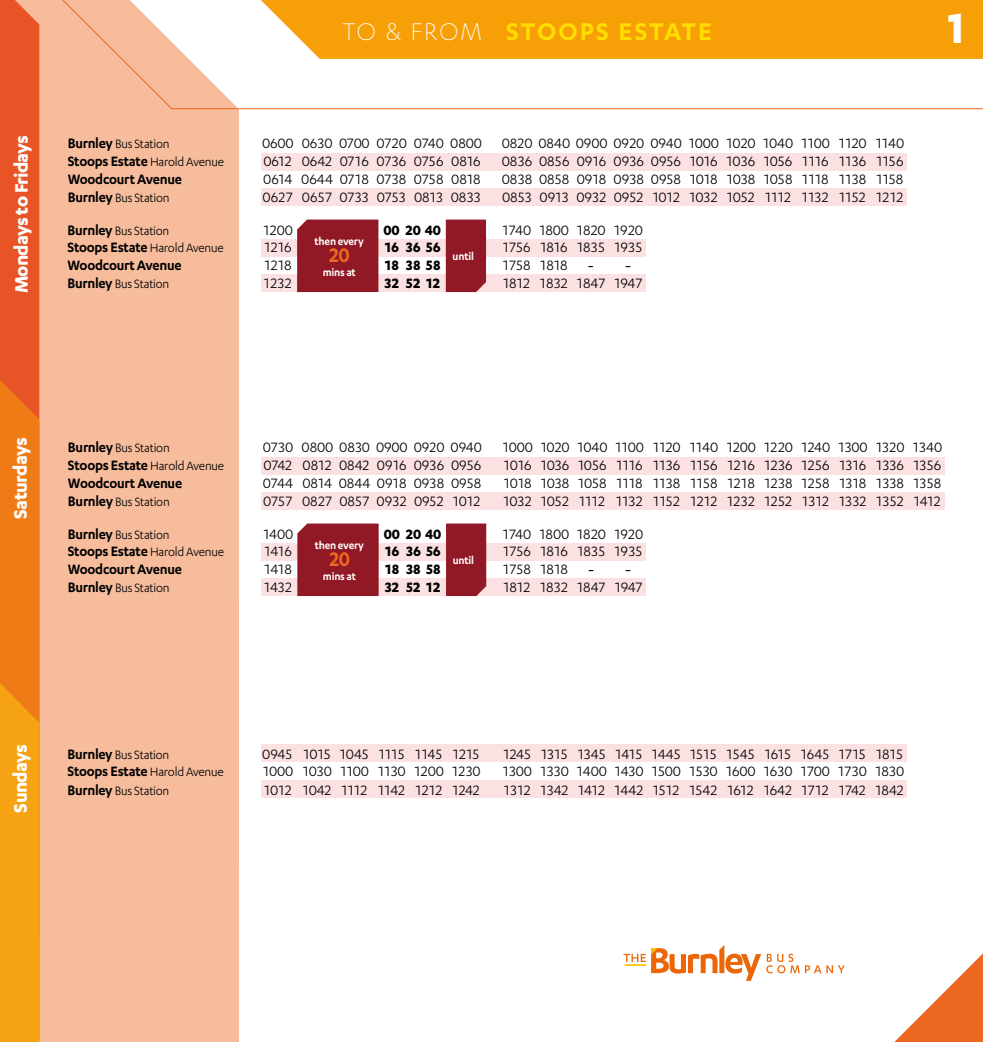
<style>
.page{position:relative;width:983px;height:1042px;background:#fff}
.page>*{position:absolute;margin:0;border:0;box-sizing:border-box;transform-origin:0 0}
.t1{font:700 49px "Karbon";color:#fff}
.t2{font:600 28px "Karbon";letter-spacing:.065em;color:#fd0}
.t3{font:600 22.75px "Karbon";color:#ec671f;scale:.95 1}
.t4{font:700 21px "Karbon";letter-spacing:-.035em;color:#fff}
.t5{font:21px "Karbon";color:#000}
.t6{font:15.75px "Karbon";letter-spacing:-.065em;color:#000}
.t7{font:600 15.75px "Karbon";letter-spacing:-.015em;color:#000;scale:.95 1}
.t8{font:15.75px "Karbon";letter-spacing:-.045em;color:#000}
.t9{font:15.75px "Karbon";letter-spacing:-.09em;color:#000}
.t10{font:700 15.75px "Karbon";letter-spacing:-.045em;color:#000}
.t11{font:15.75px "Karbon";letter-spacing:-.035em;color:#000}
.t12{font:15.75px "Karbon";letter-spacing:-.03em;color:#000}
.t13{font:14px "Karbon";letter-spacing:-.015em;color:#000;scale:.95 1}
.t14{font:600 12.25px "Karbon";letter-spacing:-.015em;color:#fff;scale:.95 1}
.s1{font-weight:300;color:#fff}
.s2{font-weight:600;font-size:15.75px}
.s3{font-weight:400;font-size:14px}
.s4{font-size:21px}
</style>
<div class="page">
<div style="left:261px;top:744px;width:645px;height:18px;background:#fbe1e1"></div>
<div style="left:261px;top:780px;width:645px;height:18px;background:#fbe1e1"></div>
<div style="left:261px;top:543px;width:384px;height:18px;background:#fbe1e1"></div>
<div style="left:261px;top:578px;width:384px;height:18px;background:#fbe1e1"></div>
<div style="left:261px;top:457px;width:683px;height:18px;background:#fbe1e1"></div>
<div style="left:261px;top:492px;width:683px;height:18px;background:#fbe1e1"></div>
<div style="left:261px;top:239px;width:384px;height:18px;background:#fbe1e1"></div>
<div style="left:261px;top:274px;width:384px;height:18px;background:#fbe1e1"></div>
<div style="left:261px;top:153px;width:645px;height:17px;background:#fbe1e1"></div>
<div style="left:261px;top:188px;width:645px;height:18px;background:#fbe1e1"></div>
<div style="left:39px;top:0;width:200px;height:1042px;background:#f6bc9c"></div>
<svg style="left:42px;top:0;width:940px;height:110px"></svg>
<svg style="left:0;top:0;width:39px;height:1042px;background:#ee791b"></svg>
<svg style="left:894px;top:954px;width:88px;height:88px"></svg>
<svg style="left:623px;top:945px;width:221px;height:36px"></svg>
<div style="left:297px;top:220px;width:81px;height:72px;background:#911825"></div>
<div style="left:445px;top:220px;width:41px;height:72px;background:#911825"></div>
<div style="left:297px;top:523px;width:81px;height:73px;background:#911825"></div>
<div style="left:446px;top:523px;width:40px;height:73px;background:#911825"></div>
<h2 class="t2" style="left:342px;top:16px;width:371px"><span class="s1">TO &amp; FROM</span> STOOPS ESTATE</h2>
<h3 class="t4" style="left:9px;top:293px;width:160px;rotate:-90deg">Mondays to Fridays</h3>
<p class="t13" style="left:68px;top:136px;width:109px"><span class="s2">Burnley</span> Bus Station</p>
<p class="t11" style="left:262px;top:135px;width:221px">0600 0630 0700 0720 0740 0800</p>
<p class="t8" style="left:501px;top:135px;width:404px">0820 0840 0900 0920 0940 1000 1020 1040 1100 1120 1140</p>
<p class="t7" style="left:68px;top:152px;width:166px">Stoops Estate <span class="s3">Harold Avenue</span></p>
<p class="t6" style="left:263px;top:153px;width:219px">0612 0642 0716 0736 0756 0816</p>
<p class="t6" style="left:501px;top:153px;width:403px">0836 0856 0916 0936 0956 1016 1036 1056 1116 1136 1156</p>
<p class="t7" style="left:68px;top:170px;width:122px">Woodcourt Avenue</p>
<p class="t6" style="left:263px;top:170px;width:219px">0614 0644 0718 0738 0758 0818</p>
<p class="t6" style="left:501px;top:170px;width:403px">0838 0858 0918 0938 0958 1018 1038 1058 1118 1138 1158</p>
<p class="t13" style="left:68px;top:190px;width:109px"><span class="s2">Burnley</span> Bus Station</p>
<p class="t6" style="left:262px;top:188px;width:220px">0627 0657 0733 0753 0813 0833</p>
<p class="t6" style="left:502px;top:188px;width:403px">0853 0913 0932 0952 1012 1032 1052 1112 1132 1152 1212</p>
<p class="t13" style="left:67px;top:223px;width:109px"><span class="s2">Burnley</span> Bus Station</p>
<p class="t6" style="left:262px;top:221px;width:32px">1200</p>
<p class="t14" style="left:314px;top:234px;width:53px">then every</p>
<h3 class="t3" style="left:328px;top:242px;width:24px">20</h3>
<p class="t14" style="left:322px;top:265px;width:36px">mins at</p>
<p class="t10" style="left:383px;top:221px;width:59px">00 20 40</p>
<p class="t6" style="left:501px;top:221px;width:143px">1740 1800 1820 1920</p>
<p class="t7" style="left:67px;top:239px;width:166px">Stoops Estate <span class="s3">Harold Avenue</span></p>
<p class="t6" style="left:263px;top:239px;width:30px">1216</p>
<p class="t10" style="left:384px;top:239px;width:58px">16 36 56</p>
<p class="t6" style="left:501px;top:239px;width:142px">1756 1816 1835 1935</p>
<p class="t7" style="left:67px;top:257px;width:122px">Woodcourt Avenue</p>
<p class="t6" style="left:263px;top:257px;width:30px">1218</p>
<p class="t10" style="left:384px;top:256px;width:58px">18 38 58</p>
<p class="t6" style="left:501px;top:257px;width:94px">1758 1818 <span class="s4">-</span></p>
<h3 class="t5" style="left:624px;top:254px;width:9px">-</h3>
<p class="t13" style="left:67px;top:276px;width:109px"><span class="s2">Burnley</span> Bus Station</p>
<p class="t6" style="left:263px;top:275px;width:31px">1232</p>
<p class="t10" style="left:384px;top:275px;width:58px">32 52 12</p>
<p class="t6" style="left:502px;top:275px;width:142px">1812 1832 1847 1947</p>
<p class="t14" style="left:452px;top:250px;width:24px">until</p>
<h1 class="t1" style="left:947px;top:0;width:18px">1</h1>
<h3 class="t4" style="left:8px;top:518px;width:82px;rotate:-90deg">Saturdays</h3>
<p class="t13" style="left:68px;top:440px;width:109px"><span class="s2">Burnley</span> Bus Station</p>
<p class="t12" style="left:263px;top:439px;width:220px">0730 0800 0830 0900 0920 0940</p>
<p class="t8" style="left:501px;top:439px;width:441px">1000 1020 1040 1100 1120 1140 1200 1220 1240 1300 1320 1340</p>
<p class="t7" style="left:68px;top:456px;width:166px">Stoops Estate <span class="s3">Harold Avenue</span></p>
<p class="t6" style="left:263px;top:456px;width:220px">0742 0812 0842 0916 0936 0956</p>
<p class="t6" style="left:503px;top:456px;width:440px">1016 1036 1056 1116 1136 1156 1216 1236 1256 1316 1336 1356</p>
<p class="t7" style="left:68px;top:474px;width:122px">Woodcourt Avenue</p>
<p class="t6" style="left:263px;top:474px;width:220px">0744 0814 0844 0918 0938 0958</p>
<p class="t6" style="left:503px;top:474px;width:440px">1018 1038 1058 1118 1138 1158 1218 1238 1258 1318 1338 1358</p>
<p class="t13" style="left:68px;top:494px;width:109px"><span class="s2">Burnley</span> Bus Station</p>
<p class="t6" style="left:263px;top:492px;width:219px">0757 0827 0857 0932 0952 1012</p>
<p class="t6" style="left:502px;top:492px;width:440px">1032 1052 1112 1132 1152 1212 1232 1252 1312 1332 1352 1412</p>
<p class="t13" style="left:68px;top:527px;width:109px"><span class="s2">Burnley</span> Bus Station</p>
<p class="t6" style="left:262px;top:525px;width:33px">1400</p>
<p class="t14" style="left:315px;top:538px;width:53px">then every</p>
<h3 class="t3" style="left:329px;top:546px;width:24px">20</h3>
<p class="t14" style="left:323px;top:569px;width:36px">mins at</p>
<p class="t10" style="left:384px;top:525px;width:59px">00 20 40</p>
<p class="t6" style="left:501px;top:525px;width:143px">1740 1800 1820 1920</p>
<p class="t7" style="left:68px;top:543px;width:166px">Stoops Estate <span class="s3">Harold Avenue</span></p>
<p class="t6" style="left:263px;top:543px;width:30px">1416</p>
<p class="t10" style="left:384px;top:543px;width:58px">16 36 56</p>
<p class="t6" style="left:502px;top:543px;width:142px">1756 1816 1835 1935</p>
<p class="t7" style="left:68px;top:560px;width:122px">Woodcourt Avenue</p>
<p class="t6" style="left:263px;top:561px;width:30px">1418</p>
<p class="t10" style="left:384px;top:560px;width:58px">18 38 58</p>
<p class="t6" style="left:502px;top:561px;width:94px">1758 1818 <span class="s4">-</span></p>
<h3 class="t5" style="left:624px;top:558px;width:9px">-</h3>
<p class="t13" style="left:68px;top:580px;width:109px"><span class="s2">Burnley</span> Bus Station</p>
<p class="t6" style="left:263px;top:579px;width:31px">1432</p>
<p class="t10" style="left:384px;top:578px;width:58px">32 52 12</p>
<p class="t6" style="left:502px;top:579px;width:142px">1812 1832 1847 1947</p>
<p class="t14" style="left:453px;top:554px;width:24px">until</p>
<h3 class="t4" style="left:8px;top:812px;width:70px;rotate:-90deg">Sundays</h3>
<p class="t13" style="left:67px;top:746px;width:109px"><span class="s2">Burnley</span> Bus Station</p>
<p class="t6" style="left:262px;top:745px;width:219px">0945 1015 1045 1115 1145 1215</p>
<p class="t9" style="left:502px;top:745px;width:402px">1245 1315 1345 1415 1445 1515 1545 1615 1645 1715 1815</p>
<p class="t7" style="left:67px;top:763px;width:166px">Stoops Estate <span class="s3">Harold Avenue</span></p>
<p class="t6" style="left:262px;top:763px;width:220px">1000 1030 1100 1130 1200 1230</p>
<p class="t6" style="left:502px;top:763px;width:404px">1300 1330 1400 1430 1500 1530 1600 1630 1700 1730 1830</p>
<p class="t13" style="left:67px;top:782px;width:109px"><span class="s2">Burnley</span> Bus Station</p>
<p class="t6" style="left:263px;top:781px;width:219px">1012 1042 1112 1142 1212 1242</p>
<p class="t9" style="left:502px;top:781px;width:403px">1312 1342 1412 1442 1512 1542 1612 1642 1712 1742 1842</p>
</div>
